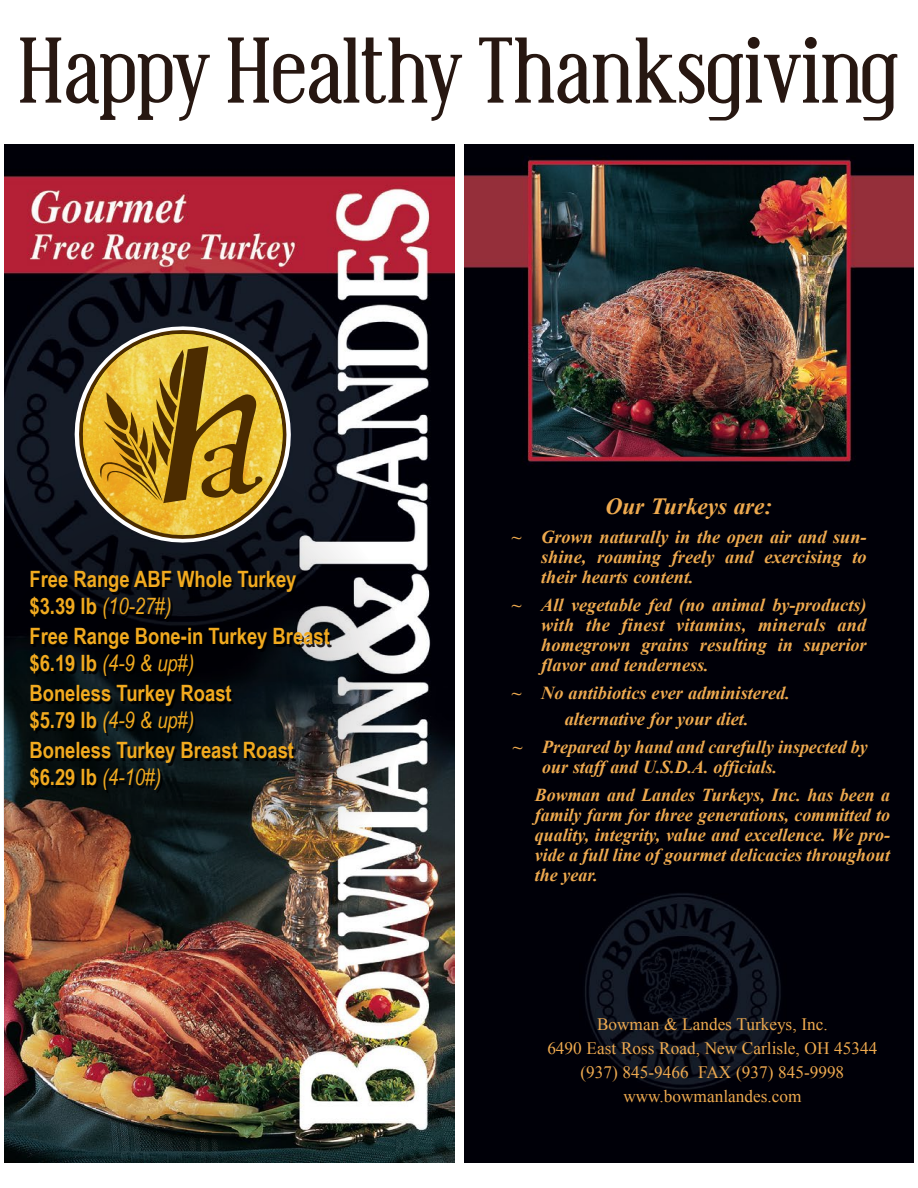
<style>
.page{position:relative;width:918px;height:1188px;background:#fff}
.page>*{position:absolute;margin:0;border:0;box-sizing:border-box;transform-origin:0 0}
.t1{font:91.5px "Bistecca";color:#271711}
.t2{font:italic 700 23.25px "Times New Roman";color:#efaa4f}
.t3{font:700 22.5px/27px "Arial Narrow";color:#f1aa1f}
.t4{font:italic 700 18.3px/20px "Times New Roman";color:#efaa4f;text-align:justify}
.t5{font:17.4px/24.2px "Times New Roman";color:#efaa4f;text-align:center}
.s1{font-weight:400;font-style:italic}
</style>
<div class="page">
<img style="left:4px;top:144px;width:450px;height:1018px">
<img style="left:464px;top:144px;width:450px;height:1018px">
<img style="left:3px;top:449px;width:404px;height:478px">
<svg style="left:67px;top:319px;width:232px;height:231px;background:#101520"></svg>
<svg style="left:74px;top:325px;width:218px;height:219px;background:#181c27"></svg>
<svg style="left:76px;top:327px;width:214px;height:215px;background:#444341"></svg>
<img style="left:83px;top:334px;width:105px;height:96px">
<img style="left:188px;top:334px;width:95px;height:117px">
<svg style="left:83px;top:429px;width:1px;height:19px"></svg>
<img style="left:264px;top:440px;width:18px;height:89px">
<img style="left:113px;top:525px;width:105px;height:13px">
<img style="left:121px;top:338px;width:35px;height:8px">
<img style="left:85px;top:453px;width:54px;height:72px">
<img style="left:139px;top:503px;width:125px;height:34px">
<svg style="left:96px;top:346px;width:169px;height:157px;background:#b6912b"></svg>
<h1 class="t1" style="left:18px;top:-2px;width:882px">Happy Healthy Thanksgiving</h1>
<p class="t3" style="left:29px;top:565px;width:269px">Free Range ABF Whole Turkey $3.39 lb <span class="s1">(10-27#)</span></p>
<p class="t3" style="left:29px;top:622px;width:302px">Free Range Bone-in Turkey Breast $6.19 lb <span class="s1">(4-9 &amp; up#)</span></p>
<p class="t3" style="left:29px;top:679px;width:204px">Boneless Turkey Roast $5.79 lb <span class="s1">(4-9 &amp; up#)</span></p>
<p class="t3" style="left:29px;top:736px;width:266px">Boneless Turkey Breast Roast $6.29 lb <span class="s1">(4-10#)</span></p>
<p class="t2" style="left:606px;top:490px;width:168px">Our Turkeys are:</p>
<p class="t4" style="left:541px;top:527px;width:327px;text-indent:-30px">~ Grown naturally in the open air and sun&shy;shine, roaming freely and exercising to their hearts content.</p>
<p class="t4" style="left:541px;top:595px;width:327px;text-indent:-30px">~ All vegetable fed (no animal by-products) with the finest vitamins, minerals and homegrown grains resulting in superior flavor and tenderness.</p>
<p class="t4" style="left:565px;top:680px;width:227px;line-height:25.7px;text-indent:-53px">~ No antibiotics ever administered. alternative for your diet.</p>
<p class="t4" style="left:542px;top:737px;width:327px;text-indent:-30px">~ Prepared by hand and carefully inspected by our staff and U.S.D.A. officials.</p>
<p class="t4" style="left:535px;top:785px;width:357px">Bowman and Landes Turkeys, Inc. has been a family farm for three generations, committed to quality, integrity, value and excellence. We pro&shy;vide a full line of gourmet delicacies throughout the year.</p>
<p class="t5" style="left:547px;top:1012px;width:331px">Bowman &amp; Landes Turkeys, Inc.<br>6490 East Ross Road, New Carlisle, OH 45344 (937) 845-9466 FAX (937) 845-9998 www.bowmanlandes.com</p>
</div>
